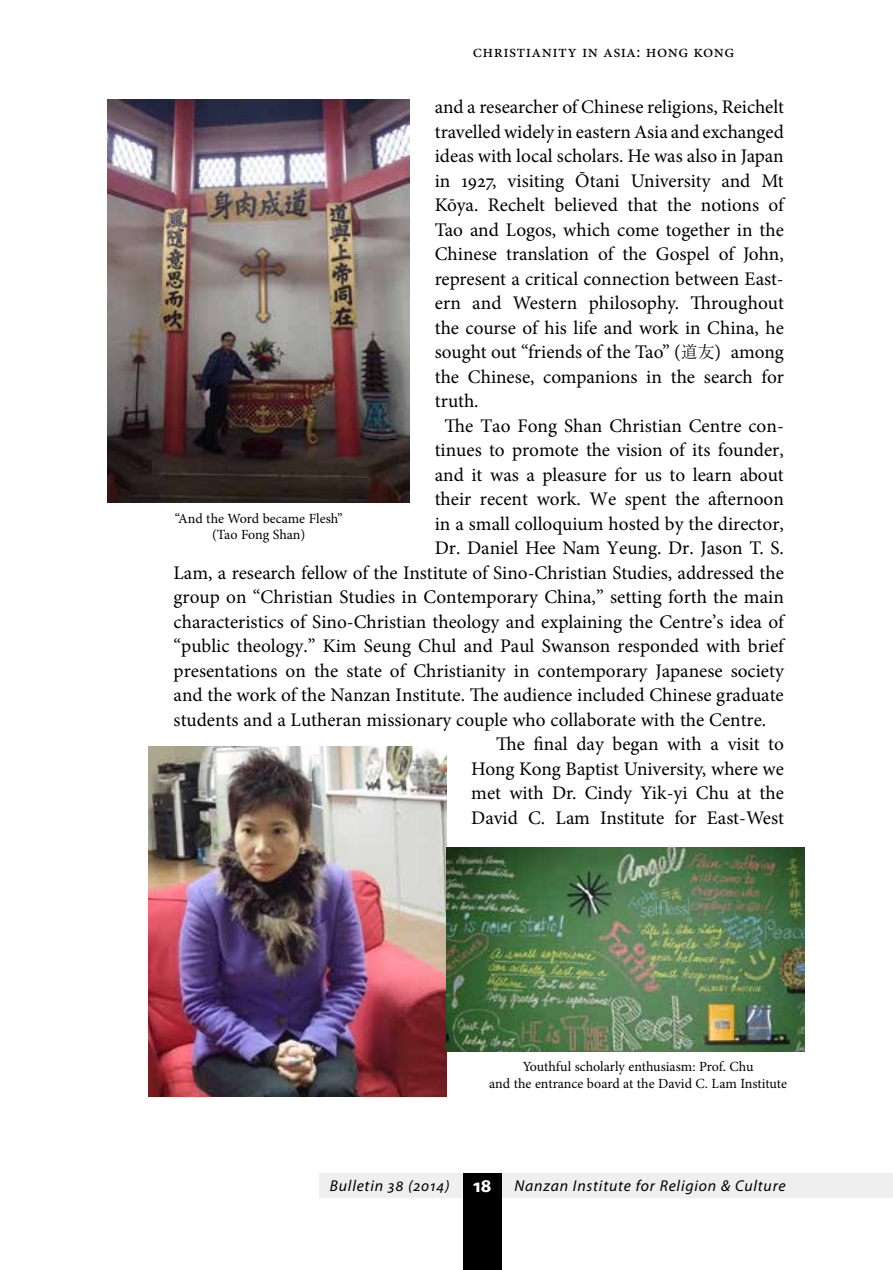
<style>
.page{position:relative;width:893px;height:1270px;background:#fff}
.page>*{position:absolute;margin:0;border:0;box-sizing:border-box;transform-origin:0 0}
.t1{font:19.25px "Minion Pro";color:#000}
.t2{font:17.5px "Minion Pro";letter-spacing:.025em;color:#000}
.t3{font:italic 15.75px "Myriad Pro";letter-spacing:.05em;color:#000}
.t4{font:14px/16.8px "Minion Pro";color:#000;text-align:center}
.s1{font-family:"Ryumin Pro";font-weight:300;font-size:16.8px}
.s2{font-weight:700;font-style:normal;font-size:19.25px;color:#fff}
</style>
<div class="page">
<div style="left:320px;top:1173px;width:573px;height:25px;background:#efefef"></div>
<div style="left:463px;top:1173px;width:39px;height:97px;background:#000"></div>
<img style="left:107px;top:99px;width:303px;height:403px">
<img style="left:149px;top:746px;width:297px;height:350px">
<img style="left:446px;top:847px;width:359px;height:204px">
<p class="t2" style="left:473px;top:40px;width:263px">christianity in asia: hong kong</p>
<p class="t1" style="left:435px;top:94px;width:351px">and a researcher of Chinese religions, Reichelt</p>
<p class="t1" style="left:435px;top:119px;width:351px">travelled widely in eastern Asia and exchanged</p>
<p class="t1" style="left:435px;top:143px;width:351px">ideas with local scholars. He was also in Japan</p>
<p class="t1" style="left:435px;top:168px;width:351px">in 1927, visiting Ōtani University and Mt</p>
<p class="t1" style="left:435px;top:192px;width:351px">Kōya. Rechelt believed that the notions of</p>
<p class="t1" style="left:435px;top:217px;width:351px">Tao and Logos, which come together in the</p>
<p class="t1" style="left:435px;top:241px;width:351px">Chinese translation of the Gospel of John,</p>
<p class="t1" style="left:435px;top:266px;width:351px">represent a critical connection between East-</p>
<p class="t1" style="left:435px;top:290px;width:351px">ern and Western philosophy. Throughout</p>
<p class="t1" style="left:435px;top:315px;width:351px">the course of his life and work in China, he</p>
<p class="t1" style="left:435px;top:339px;width:351px">sought out “friends of the Tao” (<span class="s1">道友</span>) among</p>
<p class="t1" style="left:435px;top:364px;width:351px">the Chinese, companions in the search for</p>
<p class="t1" style="left:435px;top:388px;width:45px">truth.</p>
<p class="t1" style="left:445px;top:413px;width:341px">The Tao Fong Shan Christian Centre con-</p>
<p class="t1" style="left:435px;top:437px;width:351px">tinues to promote the vision of its founder,</p>
<p class="t1" style="left:435px;top:462px;width:351px">and it was a pleasure for us to learn about</p>
<p class="t1" style="left:435px;top:486px;width:351px">their recent work. We spent the afternoon</p>
<p class="t1" style="left:435px;top:511px;width:351px">in a small colloquium hosted by the director,</p>
<p class="t1" style="left:435px;top:535px;width:351px">Dr. Daniel Hee Nam Yeung. Dr. Jason T. S.</p>
<p class="t1" style="left:174px;top:560px;width:612px">Lam, a research fellow of the Institute of Sino-Christian Studies, addressed the</p>
<p class="t1" style="left:174px;top:584px;width:612px">group on “Christian Studies in Contemporary China,” setting forth the main</p>
<p class="t1" style="left:174px;top:609px;width:612px">characteristics of Sino-Christian theology and explaining the Centre’s idea of</p>
<p class="t1" style="left:174px;top:633px;width:612px">“public theology.” Kim Seung Chul and Paul Swanson responded with brief</p>
<p class="t1" style="left:174px;top:658px;width:612px">presentations on the state of Christianity in contemporary Japanese society</p>
<p class="t1" style="left:174px;top:682px;width:612px">and the work of the Nanzan Institute. The audience included Chinese graduate</p>
<p class="t1" style="left:174px;top:707px;width:594px">students and a Lutheran missionary couple who collaborate with the Centre.</p>
<p class="t1" style="left:496px;top:731px;width:289px">The final day began with a visit to</p>
<p class="t1" style="left:471px;top:756px;width:314px">Hong Kong Baptist University, where we</p>
<p class="t1" style="left:471px;top:780px;width:314px">met with Dr. Cindy Yik-yi Chu at the</p>
<p class="t1" style="left:471px;top:805px;width:314px">David C. Lam Institute for East-West</p>
<p class="t4" style="left:175px;top:510px;width:169px">“And the Word became Flesh” (Tao Fong Shan)</p>
<p class="t4" style="left:489px;top:1059px;width:299px">Youthful scholarly enthusiasm: Prof. Chu<br>and the entrance board at the David C. Lam Institute</p>
<p class="t3" style="left:330px;top:1176px;width:457px">Bulletin 38 (2014) <span class="s2">18</span> Nanzan Institute for Religion &amp; Culture</p>
</div>
